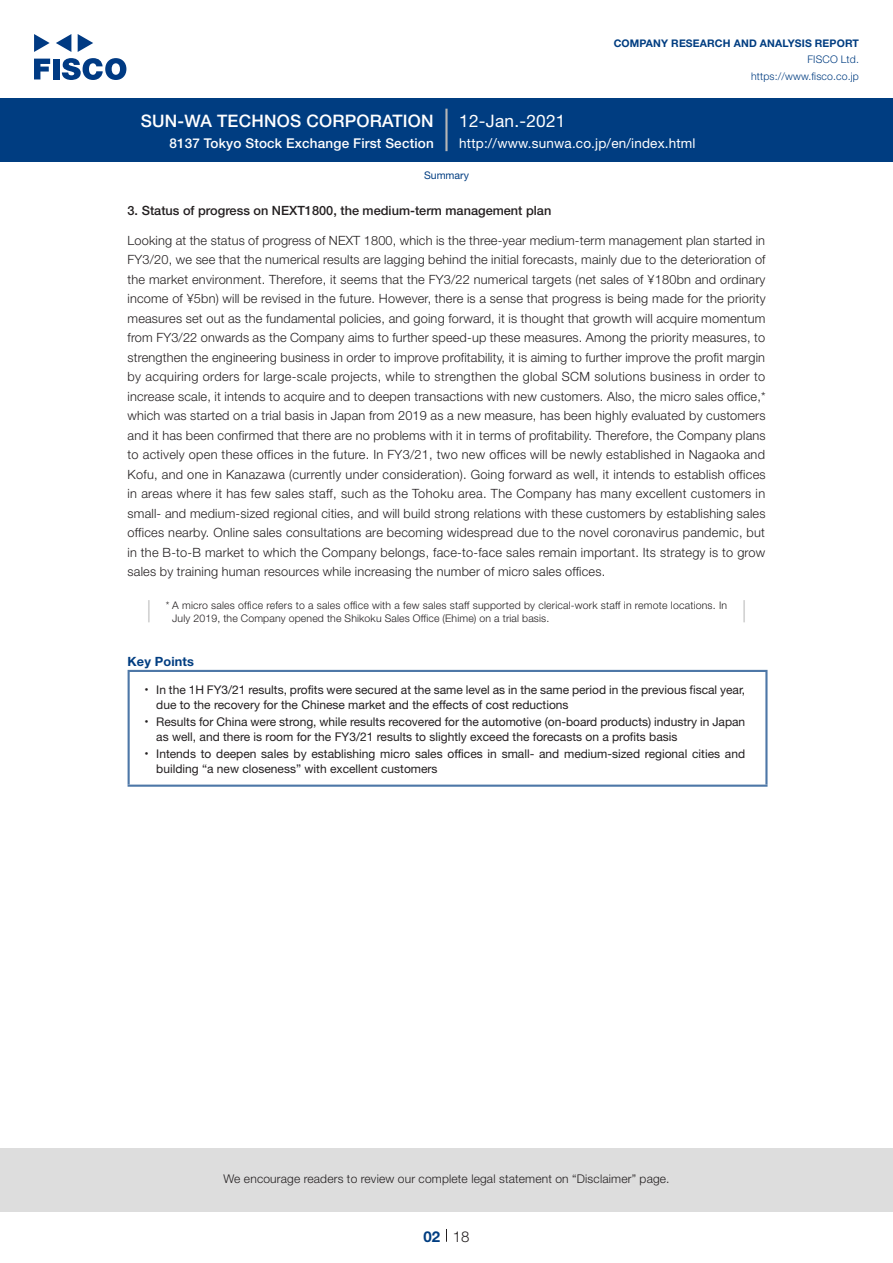
<style>
.page{position:relative;width:893px;height:1263px;background:#fff}
.page>*{position:absolute;margin:0;border:0;box-sizing:border-box;transform-origin:0 0}
.t1{font:500 17.25px "Helvetica Neue LT Std";letter-spacing:.015em;color:#fff}
.t2{font:17.25px "Helvetica Neue LT Std";letter-spacing:.015em;color:#fff}
.t3{font:300 15px "Helvetica Neue LT Std";color:#231f20}
.t4{font:700 15px "Helvetica Neue LT Std";color:#003d81}
.t5{font:13.5px "Helvetica Neue LT Std";letter-spacing:.015em;color:#fff}
.t6{font:500 13.5px "Helvetica Neue LT Std";letter-spacing:.015em;color:#fff}
.t7{font:300 12.75px/19.5px "Helvetica Neue LT Std";letter-spacing:.015em;color:#231f20;text-align:justify}
.t8{font:500 12.75px "Helvetica Neue LT Std";color:#231f20}
.t9{font:700 12.75px "Helvetica Neue LT Std";letter-spacing:.015em;color:#003d81}
.t10{font:12px/17.1px "Helvetica Neue LT Std";color:#231f20}
.t11{font:300 12px "Helvetica Neue LT Std";letter-spacing:.015em;color:#231f20}
.t12{font:300 10.5px/13.5px "Helvetica Neue LT Std";letter-spacing:.02em;color:#231f20}
.t13{font:700 10.5px "Helvetica Neue LT Std";letter-spacing:.015em;color:#003d81}
.t14{font:300 10.5px/16.5px "Helvetica Neue LT Std";letter-spacing:.015em;color:#003d81;text-align:right}
.t15{font:10.5px "Helvetica Neue LT Std";color:#003d81}
.t16{font:7.2px "Helvetica Neue LT Std";color:#231f20}
</style>
<div class="page">
<div style="left:0;top:1148px;width:893px;height:64px;background:#ddd"></div>
<svg style="left:34px;top:59px;width:16px;height:20px"></svg>
<div style="left:53px;top:59px;width:6px;height:20px;background:#003a83"></div>
<svg style="left:62px;top:58px;width:64px;height:22px"></svg>
<svg style="left:34px;top:34px;width:16px;height:18px"></svg>
<svg style="left:78px;top:34px;width:15px;height:18px"></svg>
<svg style="left:56px;top:34px;width:15px;height:18px"></svg>
<div style="left:0;top:98px;width:893px;height:64px;background:#003d81"></div>
<hr style="left:445px;top:109px;width:3px;height:42px;background:#b5b5b6">
<svg style="left:446px;top:1229px;width:1px;height:13px"></svg>
<hr style="left:148px;top:600px;width:2px;height:22px;background:#d3d3d3">
<hr style="left:743px;top:600px;width:2px;height:22px;background:#d3d3d3">
<hr style="left:128px;top:672px;width:2px;height:113px;background:#4d77a7">
<hr style="left:128px;top:670px;width:639px;height:2px;background:#4d77a7">
<hr style="left:765px;top:672px;width:2px;height:113px;background:#4d77a7">
<hr style="left:128px;top:785px;width:639px;height:2px;background:#4d77a7">
<h1 class="t1" style="left:141px;top:110px;width:295px">SUN-WA TECHNOS CORPORATION</h1>
<p class="t6" style="left:169px;top:135px;width:266px">8137 Tokyo Stock Exchange First Section</p>
<h1 class="t2" style="left:459px;top:110px;width:108px">12-Jan.-2021</h1>
<p class="t13" style="left:614px;top:37px;width:247px">COMPANY RESEARCH AND ANALYSIS REPORT</p>
<p class="t14" style="left:751px;top:51px;width:109px">FISCO Ltd. https://www.fisco.co j p.</p>
<p class="t5" style="left:459px;top:135px;width:238px">http://www.sunwa.co j p. /en/index.html</p>
<p class="t15" style="left:424px;top:169px;width:46px">Summary</p>
<p class="t8" style="left:128px;top:203px;width:425px">3. Status of progress on NEXT1800, the medium-term management plan</p>
<p class="t7" style="left:128px;top:230px;width:640px">Looking at the status of progress of NEXT 1800, which is the three-year medium-term management plan started in FY3/20, we see that the numerical results are lagging behind the initial forecasts, mainly due to the deterioration of the market environment. Therefore it, seems that the FY3/22 numerical targets (net sales of ¥180bn and ordinary income of ¥5bn) will be revised in the future. However, there is a sense that progress is being made for the priority measures set out as the fundamental policies, and going forward isit, thought that growth will acquire momentum from FY3/22 onwards as the Company aims to further speed-up these measures. Among the priority measures to, strengthen the engineering business in order to improve profitability isit, aiming to further improve the profit margin by acquiring orders for large-scale projects, while to strengthen the global SCM solutions business in order to increase scale it, intends to acquire and to deepen transactions with new customers. Also, the micro sales office *, which was started on a trial basis in Japan from 2019 as a new measure, has been highly evaluated by customers and it has been confirmed that there are no problems with init terms of profitability. Therefore, the Company plans to actively open these offices in the future In. FY3/21, two new offices will be newly established in Nagaoka and Kofu, and one in Kanazawa (currently under consideration .) Going forward as well it, intends to establish offices in areas where it has few sales staff, such as the Tohoku area. The Company has many excellent customers in small- and medium-sized regional cities, and will build strong relations with these customers by establishing sales offices nearby. Online sales consultations are becoming widespread due to the novel coronavirus pandemic, but in the B-to B- market to which the Company belongs, face-to-face sales remain important. Its strategy is to grow sales by training human resources while increasing the number of micro sales offices.</p>
<p class="t12" style="left:172px;top:598px;width:556px;text-indent:-6px">* A micro sales office refers to a sales office with a few sales staff supported by clerical-work staff in remote locations In.<br>July 2019, the Company opened the Shikoku Sales Office (Ehime) on a trial basis.</p>
<p class="t9" style="left:128px;top:653px;width:68px">Key Points</p>
<p class="t10" style="left:156px;top:681px;width:590px">In the H1 FY3/21 results, profits were secured at the same level as in the same period in the previous fiscal year,</p>
<p class="t16" style="left:145px;top:685px;width:5px">•</p>
<p class="t16" style="left:145px;top:717px;width:5px">•</p>
<p class="t16" style="left:145px;top:749px;width:5px">•</p>
<p class="t10" style="left:156px;top:696px;width:590px">due to the recovery for the Chinese market and the effects of cost reductions<br>Results for China were strong, while results recovered for the automotive (on-board products) industry in Japan</p>
<p class="t10" style="left:156px;top:728px;width:590px">as well, and there is room for the FY3/21 results to slightly exceed the forecasts on a profits basis<br>Intends to deepen sales by establishing micro sales offices in small- and medium-sized regional cities and</p>
<p class="t10" style="left:156px;top:760px;width:283px">building “a new closeness” with excellent customers</p>
<p class="t11" style="left:223px;top:1171px;width:448px">We encourage readers to review our complete legal statement on “Disclaimer” page.</p>
<p class="t4" style="left:423px;top:1227px;width:18px">02</p>
<p class="t3" style="left:453px;top:1227px;width:18px">18</p>
</div>
